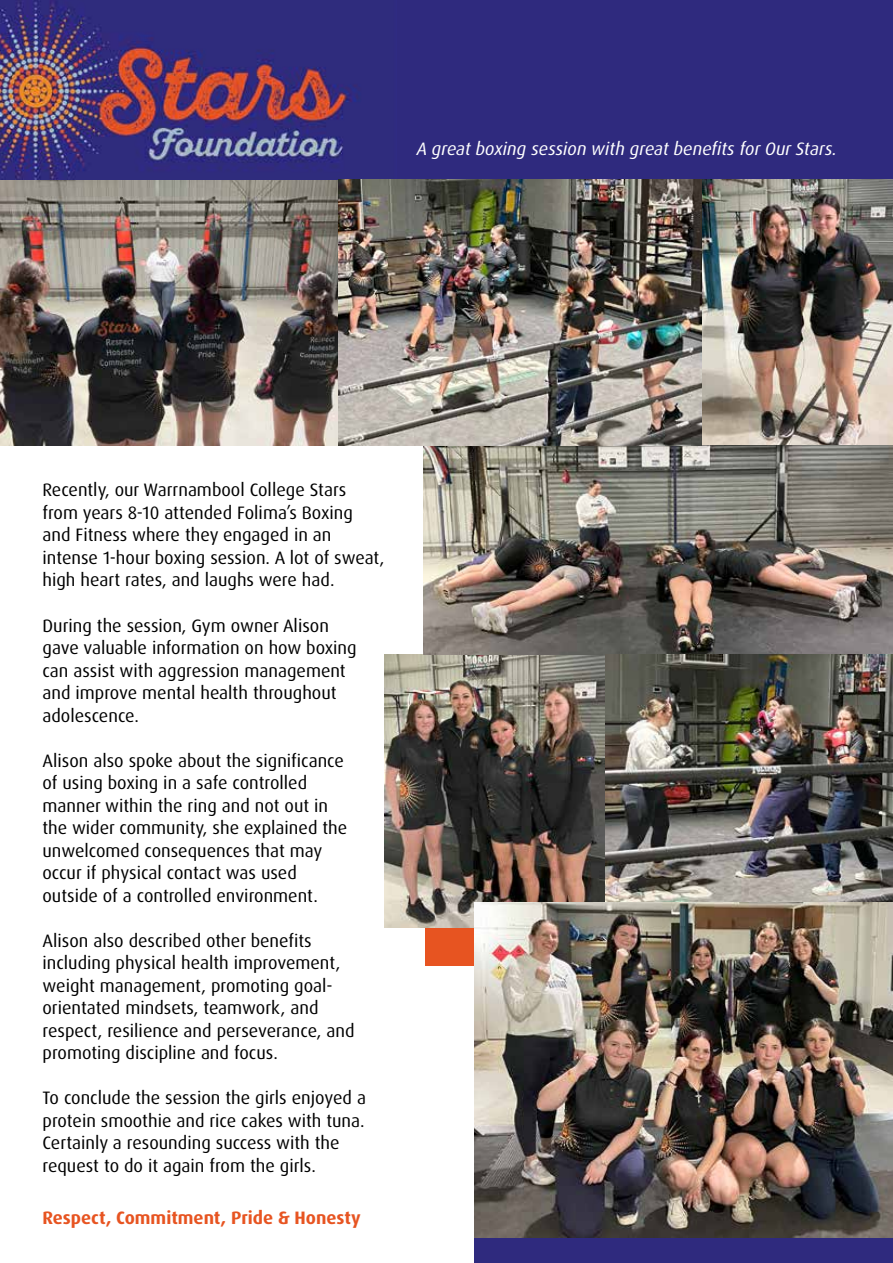
<style>
.page{position:relative;width:893px;height:1263px;background:#fff}
.page>*{position:absolute;margin:0;border:0;box-sizing:border-box;transform-origin:0 0}
.t1{font:18px/22.5px "Dax Pro";color:#000}
.t2{font:italic 18px "Dax Pro";color:#fff}
.t3{font:700 18px "Dax Pro";color:#e75421}
</style>
<div class="page">
<div style="left:475px;top:1151px;width:418px;height:112px;background:#2f2a7e"></div>
<img style="left:0;top:179px;width:699px;height:267px">
<div style="left:425px;top:767px;width:468px;height:199px;background:#e75421"></div>
<div style="left:0;top:0;width:893px;height:179px;background:#2f2a7e"></div>
<img style="left:0;top:0;width:358px;height:179px">
<img style="left:699px;top:179px;width:194px;height:267px">
<img style="left:385px;top:655px;width:508px;height:273px">
<img style="left:424px;top:446px;width:469px;height:209px">
<img style="left:475px;top:902px;width:418px;height:335px">
<p class="t2" style="left:417px;top:137px;width:422px">A great boxing session with great benefits for Our Stars.</p>
<p class="t1" style="left:43px;top:479px;width:343px">Recently, our Warrnambool College Stars from years 8-10 attended Folima’s Boxing and Fitness where they engaged in an intense 1-hour boxing session. A lot of sweat, high heart rates, and laughs were had.</p>
<p class="t1" style="left:43px;top:614px;width:316px">During the session, Gym owner Alison gave valuable information on how boxing can assist with aggression management and improve mental health throughout adolescence.</p>
<p class="t1" style="left:43px;top:749px;width:306px">Alison also spoke about the significance of using boxing in a safe controlled manner within the ring and not out in the wider community, she explained the unwelcomed consequences that may occur if physical contact was used outside of a controlled environment.</p>
<p class="t1" style="left:43px;top:929px;width:314px">Alison also described other benefits including physical health improvement, weight management, promoting goal&shy;orientated mindsets, teamwork, and respect, resilience and perseverance, and promoting discipline and focus.</p>
<p class="t1" style="left:43px;top:1087px;width:325px">To conclude the session the girls enjoyed a protein smoothie and rice cakes with tuna.<br>Certainly a resounding success with the request to do it again from the girls.</p>
<p class="t3" style="left:43px;top:1205px;width:320px">Respect, Commitment, Pride &amp; Honesty</p>
</div>
